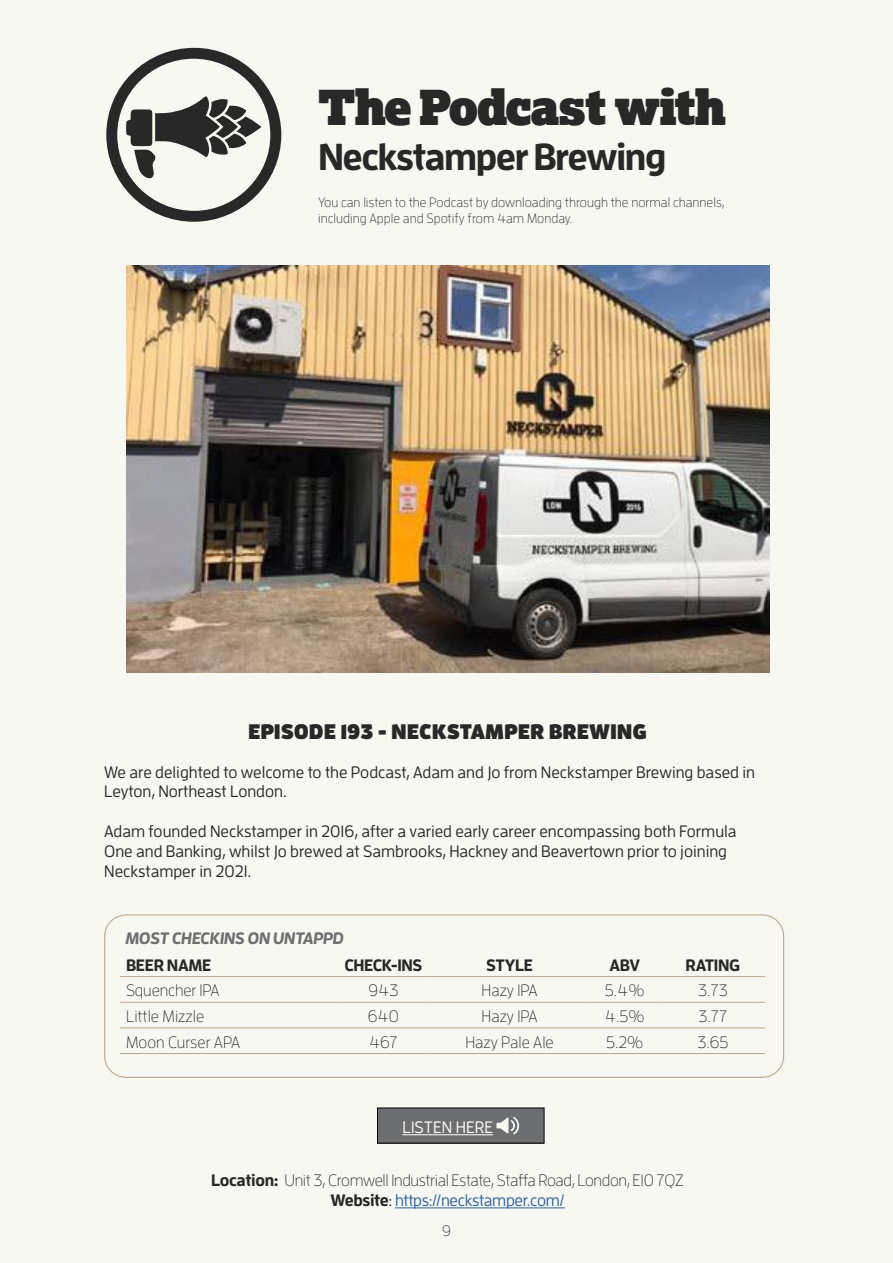
<style>
.page{position:relative;width:893px;height:1263px;background:#f7f8f1}
.page>*{position:absolute;margin:0;border:0;box-sizing:border-box;transform-origin:0 0}
.t1{font:48px "Lexia Advertising";letter-spacing:-.02em;color:#282829}
.t2{font:700 37.5px "Enzo OT";letter-spacing:-.04em;color:#282829}
.t3{font:900 21px "Enzo OT";color:#282829}
.t4{font:500 16.5px/19.8px "Enzo OT";color:#282829}
.t5{font:300 16.5px/19.8px "Enzo OT";letter-spacing:-.01em;color:#282829;text-align:center}
.t6{font:700 16.5px "Enzo OT";letter-spacing:-.02em;color:#282829}
.t7{font:italic 700 16.5px "Enzo OT";letter-spacing:-.02em;color:#6d6e70}
.t8{font:500 16.5px "Enzo OT";color:#fff}
.t9{font:300 15px "Enzo OT";color:#282829}
.t10{font:300 13.5px/16.2px "Enzo OT";color:#282829}
.s1{font-weight:700}
.s2{font-weight:500}
.s3{font-weight:500;color:#2e62a1}
</style>
<div class="page">
<svg style="left:106px;top:48px;width:175px;height:174px"></svg>
<hr style="left:395px;top:1207px;width:170px;height:1px;background:#2e62a1">
<div style="left:377px;top:1108px;width:167px;height:35px;background:#6d6e70"></div>
<hr style="left:402px;top:1134px;width:91px;height:1px;background:#fff">
<svg style="left:496px;top:1117px;width:23px;height:17px"></svg>
<div style="left:377px;top:1108px;width:167px;height:35px;border:1px solid #000"></div>
<img style="left:127px;top:266px;width:642px;height:406px">
<div style="left:104px;top:914px;width:680px;height:164px;border:1px solid #bfa68e;border-radius:21px"></div>
<hr style="left:120px;top:976px;width:216px;height:1px;background:#bfa68e">
<hr style="left:336px;top:976px;width:95px;height:1px;background:#bfa68e">
<hr style="left:431px;top:976px;width:158px;height:1px;background:#bfa68e">
<hr style="left:589px;top:976px;width:72px;height:1px;background:#bfa68e">
<hr style="left:661px;top:976px;width:104px;height:1px;background:#bfa68e">
<hr style="left:120px;top:1002px;width:216px;height:1px;background:#bfa68e">
<hr style="left:336px;top:1002px;width:95px;height:1px;background:#bfa68e">
<hr style="left:431px;top:1002px;width:158px;height:1px;background:#bfa68e">
<hr style="left:589px;top:1002px;width:72px;height:1px;background:#bfa68e">
<hr style="left:661px;top:1002px;width:104px;height:1px;background:#bfa68e">
<hr style="left:120px;top:1027px;width:216px;height:1px;background:#bfa68e">
<hr style="left:336px;top:1027px;width:95px;height:1px;background:#bfa68e">
<hr style="left:431px;top:1027px;width:158px;height:1px;background:#bfa68e">
<hr style="left:589px;top:1027px;width:72px;height:1px;background:#bfa68e">
<hr style="left:661px;top:1027px;width:104px;height:1px;background:#bfa68e">
<hr style="left:120px;top:1053px;width:216px;height:1px;background:#bfa68e">
<hr style="left:336px;top:1053px;width:95px;height:1px;background:#bfa68e">
<hr style="left:431px;top:1053px;width:158px;height:1px;background:#bfa68e">
<hr style="left:589px;top:1053px;width:72px;height:1px;background:#bfa68e">
<hr style="left:661px;top:1053px;width:104px;height:1px;background:#bfa68e">
<h1 class="t1" style="left:318px;top:76px;width:410px">The Podcast with</h1>
<h2 class="t2" style="left:318px;top:133px;width:350px">Neckstamper Brewing</h2>
<p class="t10" style="left:318px;top:193px;width:408px">You can listen to the Podcast by downloading through the normal channels, including Apple and Spotify from 4am Monday.</p>
<p class="t3" style="left:248px;top:718px;width:401px">EPISODE 193 - NECKSTAMPER BREWING</p>
<p class="t4" style="left:104px;top:762px;width:652px">We are delighted to welcome to the Podcast, Adam and Jo from Neckstamper Brewing based in<br>Leyton, Northeast London.</p>
<p class="t4" style="left:104px;top:821px;width:634px">Adam founded Neckstamper in 2016, after a varied early career encompassing both Formula<br>One and Banking, whilst Jo brewed at Sambrooks, Hackney and Beavertown prior to joining<br>Neckstamper in 2021.</p>
<p class="t7" style="left:126px;top:928px;width:220px">MOST CHECKINS ON UNTAPPD</p>
<p class="t6" style="left:126px;top:954px;width:87px">BEER NAME</p>
<p class="t6" style="left:344px;top:954px;width:79px">CHECK-INS</p>
<p class="t6" style="left:486px;top:954px;width:49px">STYLE</p>
<p class="t6" style="left:609px;top:954px;width:32px">ABV</p>
<p class="t6" style="left:686px;top:954px;width:56px">RATING</p>
<p class="t5" style="left:126px;top:980px;width:95px">Squencher IPA</p>
<p class="t5" style="left:368px;top:980px;width:31px">943</p>
<p class="t5" style="left:482px;top:980px;width:58px">Hazy IPA</p>
<p class="t5" style="left:605px;top:980px;width:41px">5.4%</p>
<p class="t5" style="left:698px;top:980px;width:31px">3.73</p>
<p class="t5" style="left:126px;top:1006px;width:80px">Little Mizzle</p>
<p class="t5" style="left:368px;top:1006px;width:33px">640</p>
<p class="t5" style="left:482px;top:1006px;width:58px">Hazy IPA</p>
<p class="t5" style="left:605px;top:1006px;width:41px">4.5%</p>
<p class="t5" style="left:698px;top:1006px;width:30px">3.77</p>
<p class="t5" style="left:126px;top:1031px;width:116px">Moon Curser APA</p>
<p class="t5" style="left:369px;top:1031px;width:30px">467</p>
<p class="t5" style="left:465px;top:1031px;width:90px">Hazy Pale Ale</p>
<p class="t5" style="left:606px;top:1031px;width:39px">5.2%</p>
<p class="t5" style="left:697px;top:1031px;width:33px">3.65</p>
<p class="t8" style="left:402px;top:1117px;width:92px">LISTEN HERE</p>
<p class="t5" style="left:211px;top:1170px;width:474px"><span class="s1">Location:</span> Unit 3, Cromwell Industrial Estate, Staffa Road, London, E10 7QZ<br><span class="s1">Website</span><span class="s2">:</span> <span class="s3">https://neckstamper.com/</span></p>
<p class="t9" style="left:442px;top:1222px;width:10px">9</p>
</div>
